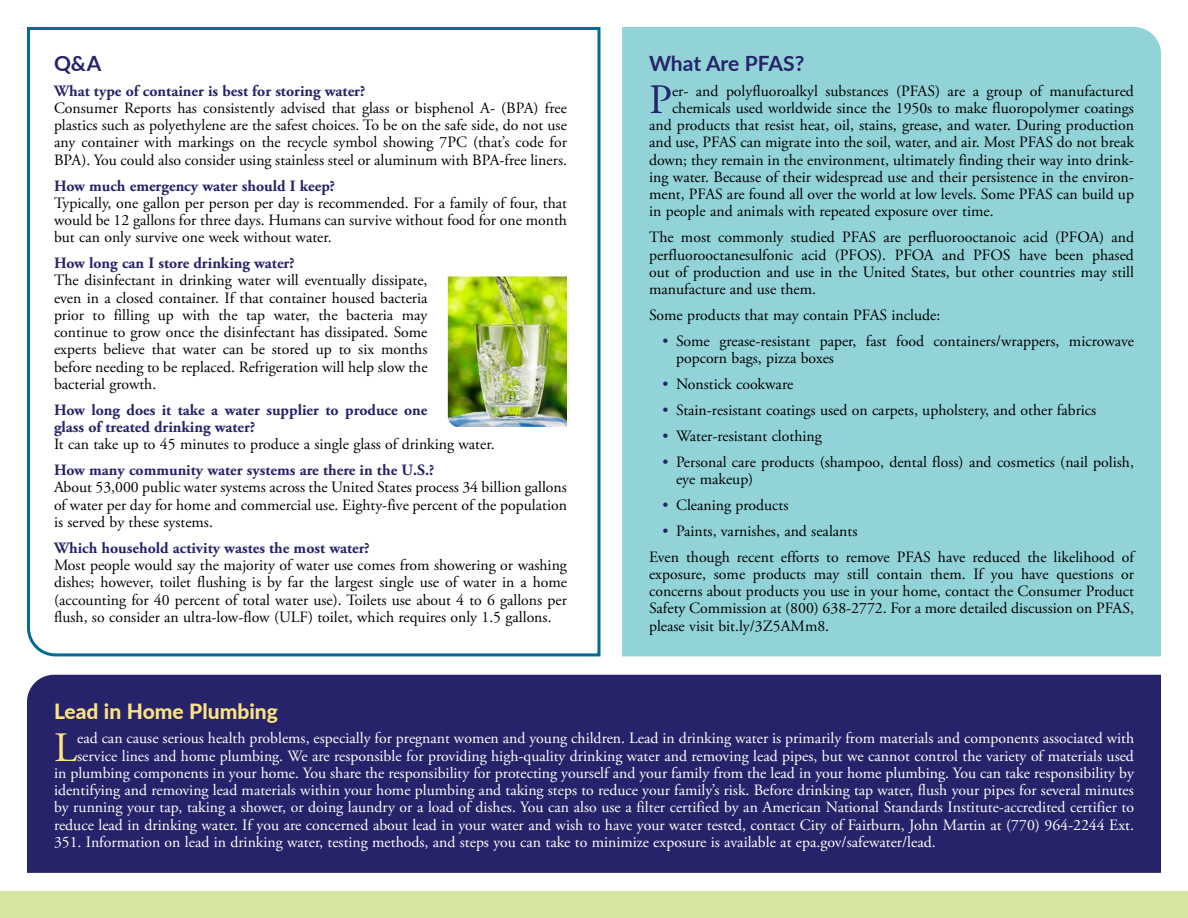
<style>
.page{position:relative;width:1188px;height:918px;background:#fff}
.page>*{position:absolute;margin:0;border:0;box-sizing:border-box;transform-origin:0 0}
.First_Paragraph_24_White{font:41.7px "Adobe Garamond Pro";color:#fbe381}
.First_Paragraph_24{font:41.7px "Adobe Garamond Pro";color:#27236a}
.Article_Head_24_Gold{font:800 21px "Lato";color:#fbe381}
.Article_Head_24_Blue{font:700 21px "Lato";letter-spacing:-.005em;color:#27236a}
.Paragraphs_24{font:15.75px/17.2px "Adobe Garamond Pro";color:#000;text-align:justify}
.First_Paragraph_24_White-2{font:15.75px "Adobe Garamond Pro";color:#fff}
.First_Paragraph_24-2{font:15.75px "Adobe Garamond Pro";color:#000}
.Subheader_24{font:700 15.75px/17.2px "Adobe Garamond Pro";color:#27236a}
.s1{color:#27236a}
</style>
<div class="page">
<div style="left:622px;top:27px;width:539px;height:629px;background:#92d3d7"></div>
<div style="left:27px;top:675px;width:1134px;height:198px;background:#27236a"></div>
<svg style="left:27px;top:27px;width:574px;height:630px"></svg>
<img style="left:448px;top:276px;width:119px;height:151px">
<div style="left:0;top:891px;width:1188px;height:27px;background:#d5e6a3"></div>
<p class="Article_Head_24_Blue" style="left:54px;top:48px;width:49px">Q&amp;A</p>
<p class="Subheader_24" style="left:54px;top:82px;width:313px">What type of container is best for storing water?</p>
<p class="Paragraphs_24" style="left:54px;top:100px;width:515px">Consumer Reports has consistently advised that glass or bisphenol A- (BPA) free plastics such as polyethylene are the safest choices. To be on the safe side, do not use any container with markings on the recycle symbol showing 7PC (that’s code for BPA). You could also consider using stainless steel or aluminum with BPA-free liners.</p>
<p class="Subheader_24" style="left:54px;top:177px;width:283px">How much emergency water should I keep?</p>
<p class="Paragraphs_24" style="left:54px;top:195px;width:515px">Typically, one gallon per person per day is recommended. For a family of four, that would be 12 gallons for three days. Humans can survive without food for one month but can only survive one week without water.</p>
<p class="Subheader_24" style="left:54px;top:255px;width:242px">How long can I store drinking water?</p>
<p class="Paragraphs_24" style="left:54px;top:272px;width:375px">The disinfectant in drinking water will eventually dissipate, even in a closed container. If that container housed bacteria prior to filling up with the tap water, the bacteria may continue to grow once the disinfectant has dissipated. Some experts believe that water can be stored up to six months before needing to be replaced. Refrigeration will help slow the bacterial growth.</p>
<p class="Subheader_24" style="left:54px;top:401px;width:375px">How long does it take a water supplier to produce one glass of treated drinking water?</p>
<p class="Paragraphs_24" style="left:54px;top:436px;width:442px">It can take up to 45 minutes to produce a single glass of drinking water.</p>
<p class="Subheader_24" style="left:54px;top:462px;width:382px">How many community water systems are there in the U.S.?</p>
<p class="Paragraphs_24" style="left:54px;top:479px;width:515px">About 53,000 public water systems across the United States process 34 billion gallons of water per day for home and commercial use. Eighty-five percent of the population is served by these systems.</p>
<p class="Subheader_24" style="left:54px;top:540px;width:317px">Which household activity wastes the most water?</p>
<p class="Paragraphs_24" style="left:54px;top:557px;width:515px">Most people would say the majority of water use comes from showering or washing dishes; however, toilet flushing is by far the largest single use of water in a home (accounting for 40 percent of total water use). Toilets use about 4 to 6 gallons per flush, so consider an ultra-low-flow (ULF) toilet, which requires only 1.5 gallons.</p>
<p class="Article_Head_24_Blue" style="left:649px;top:48px;width:157px">What Are PFAS?</p>
<p class="First_Paragraph_24" style="left:649px;top:75px;width:24px">P</p>
<p class="First_Paragraph_24-2" style="left:672px;top:81px;width:463px">er- and polyfluoroalkyl substances (PFAS) are a group of manufactured</p>
<p class="First_Paragraph_24-2" style="left:672px;top:98px;width:464px">chemicals used worldwide since the 1950s to make fluoropolymer coatings</p>
<p class="First_Paragraph_24-2" style="left:649px;top:116px;width:486px">and products that resist heat, oil, stains, grease, and water. During production</p>
<p class="First_Paragraph_24-2" style="left:649px;top:133px;width:486px">and use, PFAS can migrate into the soil, water, and air. Most PFAS do not break</p>
<p class="First_Paragraph_24-2" style="left:649px;top:150px;width:486px">down; they remain in the environment, ultimately finding their way into drink-</p>
<p class="First_Paragraph_24-2" style="left:649px;top:167px;width:486px">ing water. Because of their widespread use and their persistence in the environ-</p>
<p class="First_Paragraph_24-2" style="left:649px;top:185px;width:486px">ment, PFAS are found all over the world at low levels. Some PFAS can build up</p>
<p class="First_Paragraph_24-2" style="left:649px;top:202px;width:346px">in people and animals with repeated exposure over time.</p>
<p class="Paragraphs_24" style="left:649px;top:229px;width:486px">The most commonly studied PFAS are perfluorooctanoic acid (PFOA) and perfluorooctanesulfonic acid (PFOS). PFOA and PFOS have been phased out of production and use in the United States, but other countries may still manufacture and use them.</p>
<p class="Paragraphs_24" style="left:649px;top:307px;width:293px">Some products that may contain PFAS include:</p>
<p class="Paragraphs_24" style="left:676px;top:333px;width:459px;text-indent:-14px"><span class="s1">•</span> Some grease-resistant paper, fast food containers/wrappers, microwave popcorn bags, pizza boxes</p>
<p class="Paragraphs_24" style="left:663px;top:376px;width:132px"><span class="s1">•</span> Nonstick cookware</p>
<p class="Paragraphs_24" style="left:663px;top:402px;width:435px"><span class="s1">•</span> Stain-resistant coatings used on carpets, upholstery, and other fabrics</p>
<p class="Paragraphs_24" style="left:663px;top:428px;width:161px"><span class="s1">•</span> Water-resistant clothing</p>
<p class="Paragraphs_24" style="left:676px;top:454px;width:459px;text-indent:-14px"><span class="s1">•</span> Personal care products (shampoo, dental floss) and cosmetics (nail polish, eye makeup)</p>
<p class="Paragraphs_24" style="left:663px;top:497px;width:127px"><span class="s1">•</span> Cleaning products</p>
<p class="Paragraphs_24" style="left:663px;top:523px;width:196px"><span class="s1">•</span> Paints, varnishes, and sealants</p>
<p class="Paragraphs_24" style="left:649px;top:548px;width:486px">Even though recent efforts to remove PFAS have reduced the likelihood of exposure, some products may still contain them. If you have questions or concerns about products you use in your home, contact the Consumer Product Safety Commission at (800) 638-2772. For a more detailed discussion on PFAS, please visit bit.ly/3Z5AMm8.</p>
<p class="Article_Head_24_Gold" style="left:54px;top:695px;width:225px">Lead in Home Plumbing</p>
<p class="First_Paragraph_24_White" style="left:54px;top:722px;width:25px">L</p>
<p class="First_Paragraph_24_White-2" style="left:77px;top:729px;width:1059px">ead can cause serious health problems, especially for pregnant women and young children. Lead in drinking water is primarily from materials and components associated with</p>
<p class="First_Paragraph_24_White-2" style="left:77px;top:746px;width:1058px">service lines and home plumbing. We are responsible for providing high-quality drinking water and removing lead pipes, but we cannot control the variety of materials used</p>
<p class="First_Paragraph_24_White-2" style="left:54px;top:763px;width:1081px">in plumbing components in your home. You share the responsibility for protecting yourself and your family from the lead in your home plumbing. You can take responsibility by</p>
<p class="First_Paragraph_24_White-2" style="left:54px;top:781px;width:1081px">identifying and removing lead materials within your home plumbing and taking steps to reduce your family’s risk. Before drinking tap water, flush your pipes for several minutes</p>
<p class="First_Paragraph_24_White-2" style="left:54px;top:798px;width:1082px">by running your tap, taking a shower, or doing laundry or a load of dishes. You can also use a filter certified by an American National Standards Institute-accredited certifier to</p>
<p class="First_Paragraph_24_White-2" style="left:54px;top:815px;width:1081px">reduce lead in drinking water. If you are concerned about lead in your water and wish to have your water tested, contact City of Fairburn, John Martin at (770) 964-2244 Ext.</p>
<p class="First_Paragraph_24_White-2" style="left:54px;top:832px;width:883px">351. Information on lead in drinking water, testing methods, and steps you can take to minimize exposure is available at epa.gov/safewater/lead.</p>
</div>
